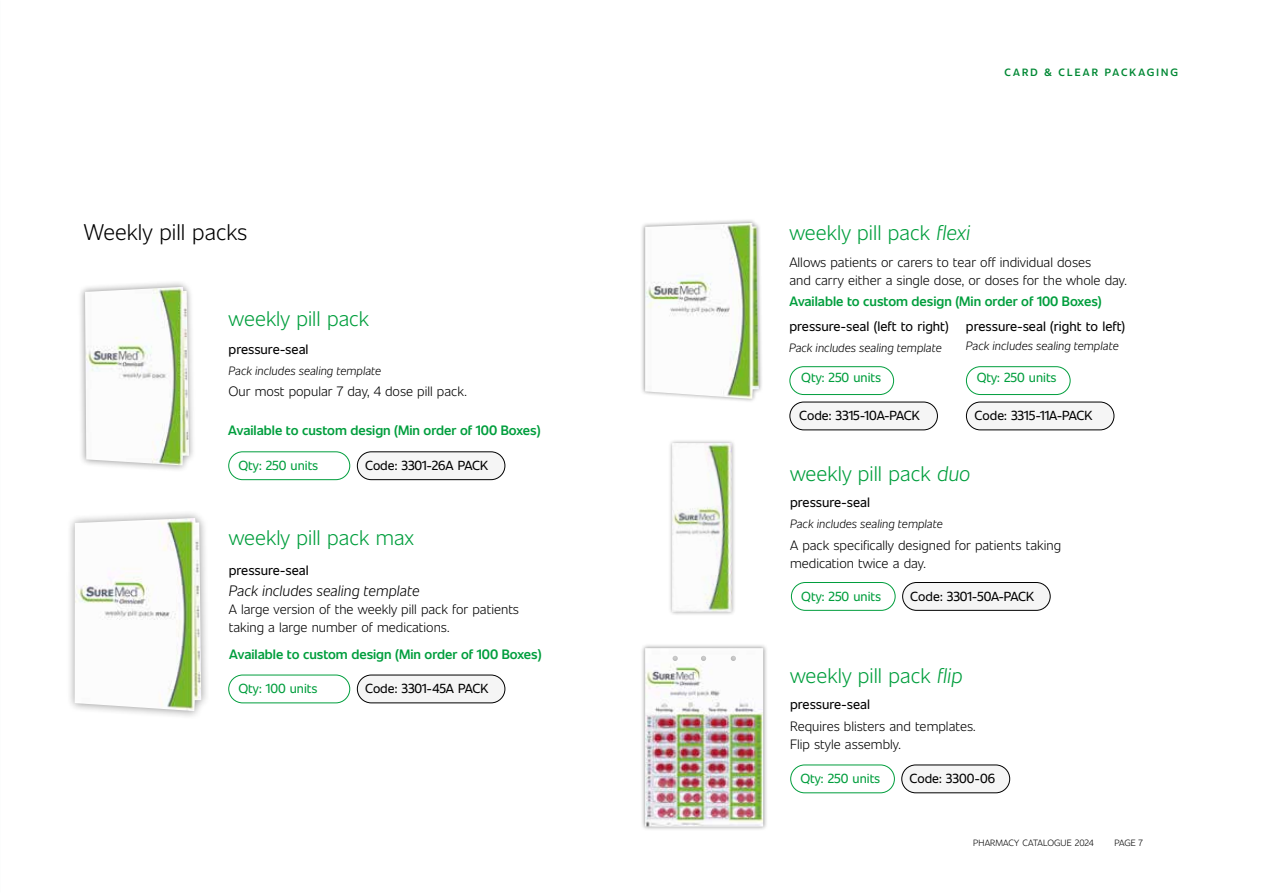
<style>
.page{position:relative;width:1263px;height:893px;background:#fff}
.page>*{position:absolute;margin:0;border:0;box-sizing:border-box;transform-origin:0 0}
.t1{font:300 22.5px "Unitext";color:#000}
.t2{font:300 21px "Unitext";color:#009e3d}
.t3{font:italic 300 15px "Unitext";color:#000}
.t4{font:300 13.5px/18px "Unitext";color:#000}
.t5{font:600 13.5px "Unitext";color:#009e3d}
.t6{font:13.5px "Unitext";color:#000}
.t7{font:13.05px "Unitext";color:#000}
.t8{font:13.05px "Unitext";color:#009e3d}
.t9{font:italic 300 12px "Unitext";color:#000}
.t10{font:600 10.5px "Unitext";letter-spacing:.2em;color:#008834}
.t11{font:300 9px "Unitext";letter-spacing:.01em;color:#000}
.s1{font-style:italic}
</style>
<div class="page">
<div style="left:66px;top:510px;width:144px;height:209px;background:#000;opacity:.4"></div>
<img style="left:75px;top:518px;width:126px;height:193px">
<div style="left:78px;top:280px;width:118px;height:192px;background:#000;opacity:.4"></div>
<img style="left:85px;top:287px;width:104px;height:178px">
<div style="left:357px;top:675px;width:148px;height:28px;background:#f5f5f5;border-radius:14px"></div>
<div style="left:357px;top:675px;width:148px;height:28px;border:1px solid #000;border-radius:14px"></div>
<div style="left:228px;top:675px;width:122px;height:28px;border:1px solid #009e3d;border-radius:14px"></div>
<div style="left:357px;top:452px;width:148px;height:28px;background:#f5f5f5;border-radius:14px"></div>
<div style="left:357px;top:451px;width:148px;height:29px;border:1px solid #000;border-radius:14px"></div>
<div style="left:228px;top:451px;width:122px;height:29px;border:1px solid #009e3d;border-radius:14px"></div>
<div style="left:641px;top:218px;width:122px;height:185px;background:#000;opacity:.4"></div>
<img style="left:645px;top:223px;width:114px;height:176px">
<div style="left:640px;top:643px;width:128px;height:188px;background:#000;opacity:.4"></div>
<img style="left:645px;top:648px;width:118px;height:179px">
<div style="left:790px;top:402px;width:147px;height:28px;background:#f5f5f5;border-radius:14px"></div>
<div style="left:789px;top:402px;width:149px;height:28px;border:1px solid #000;border-radius:14px"></div>
<div style="left:789px;top:366px;width:105px;height:29px;border:1px solid #009e3d;border-radius:14px"></div>
<div style="left:966px;top:402px;width:148px;height:28px;background:#f5f5f5;border-radius:14px"></div>
<div style="left:966px;top:402px;width:148px;height:28px;border:1px solid #000;border-radius:14px"></div>
<div style="left:966px;top:366px;width:104px;height:29px;border:1px solid #009e3d;border-radius:14px"></div>
<div style="left:903px;top:582px;width:147px;height:28px;background:#f5f5f5;border-radius:14px"></div>
<div style="left:902px;top:582px;width:148px;height:29px;border:1px solid #000;border-radius:14px"></div>
<div style="left:791px;top:582px;width:104px;height:29px;border:1px solid #009e3d;border-radius:14px"></div>
<div style="left:902px;top:765px;width:108px;height:28px;background:#f5f5f5;border-radius:14px"></div>
<div style="left:901px;top:765px;width:109px;height:28px;border:1px solid #000;border-radius:14px"></div>
<div style="left:790px;top:765px;width:105px;height:28px;border:1px solid #009e3d;border-radius:14px"></div>
<div style="left:668px;top:439px;width:68px;height:177px;background:#000;opacity:.4"></div>
<img style="left:673px;top:443px;width:58px;height:169px">
<h1 class="t1" style="left:84px;top:216px;width:165px">Weekly pill packs</h1>
<h2 class="t2" style="left:229px;top:304px;width:142px">weekly pill pack</h2>
<p class="t6" style="left:229px;top:339px;width:82px">pressure-seal</p>
<p class="t9" style="left:229px;top:362px;width:154px">Pack includes sealing template</p>
<p class="t4" style="left:229px;top:381px;width:240px">Our most popular 7 day, 4 dose pill pack.</p>
<p class="t5" style="left:228px;top:420px;width:314px">Available to custom design (Min order of 100 Boxes)</p>
<p class="t8" style="left:238px;top:456px;width:81px">Qty: 250 units</p>
<p class="t7" style="left:365px;top:456px;width:125px">Code: 3301-26A PACK</p>
<h2 class="t2" style="left:229px;top:523px;width:187px">weekly pill pack max</h2>
<p class="t6" style="left:229px;top:560px;width:82px">pressure-seal</p>
<p class="t3" style="left:229px;top:580px;width:193px">Pack includes sealing template</p>
<p class="t4" style="left:229px;top:599px;width:292px">A large version of the weekly pill pack for patients taking a large number of medications.</p>
<p class="t5" style="left:229px;top:645px;width:314px">Available to custom design (Min order of 100 Boxes)</p>
<p class="t8" style="left:238px;top:679px;width:81px">Qty: 100 units</p>
<p class="t7" style="left:365px;top:679px;width:125px">Code: 3301-45A PACK</p>
<p class="t10" style="left:1004px;top:65px;width:175px">CARD &amp; CLEAR PACKAGING</p>
<h2 class="t2" style="left:789px;top:218px;width:183px">weekly pill pack <span class="s1">flexi</span></h2>
<p class="t4" style="left:789px;top:252px;width:339px">Allows patients or carers to tear off individual doses<br>and carry either a single dose, or doses for the whole day.</p>
<p class="t5" style="left:789px;top:291px;width:314px">Available to custom design (Min order of 100 Boxes)</p>
<p class="t6" style="left:789px;top:316px;width:161px">pressure-seal (left to right)</p>
<p class="t6" style="left:966px;top:317px;width:161px">pressure-seal (right to left)</p>
<p class="t9" style="left:789px;top:340px;width:154px">Pack includes sealing template</p>
<p class="t9" style="left:966px;top:338px;width:154px">Pack includes sealing template</p>
<p class="t8" style="left:801px;top:368px;width:81px">Qty: 250 units</p>
<p class="t7" style="left:799px;top:406px;width:122px">Code: 3315-10A-PACK</p>
<p class="t8" style="left:977px;top:368px;width:81px">Qty: 250 units</p>
<p class="t7" style="left:974px;top:406px;width:119px">Code: 3315-11A-PACK</p>
<h2 class="t2" style="left:790px;top:459px;width:182px">weekly pill pack <span class="s1">duo</span></h2>
<p class="t6" style="left:790px;top:492px;width:82px">pressure-seal</p>
<p class="t9" style="left:790px;top:515px;width:154px">Pack includes sealing template</p>
<p class="t4" style="left:790px;top:535px;width:272px">A pack specifically designed for patients taking medication twice a day.</p>
<p class="t8" style="left:801px;top:587px;width:81px">Qty: 250 units</p>
<p class="t7" style="left:910px;top:587px;width:125px">Code: 3301-50A-PACK</p>
<h2 class="t2" style="left:790px;top:661px;width:174px">weekly pill pack <span class="s1">flip</span></h2>
<p class="t6" style="left:790px;top:694px;width:82px">pressure-seal</p>
<p class="t4" style="left:790px;top:716px;width:187px">Requires blisters and templates.<br>Flip style assembly.</p>
<p class="t8" style="left:800px;top:769px;width:81px">Qty: 250 units</p>
<p class="t7" style="left:909px;top:769px;width:87px">Code: 3300-06</p>
<p class="t11" style="left:973px;top:836px;width:122px">PHARMACY CATALOGUE 2024</p>
<p class="t11" style="left:1114px;top:836px;width:30px">PAGE 7</p>
</div>
